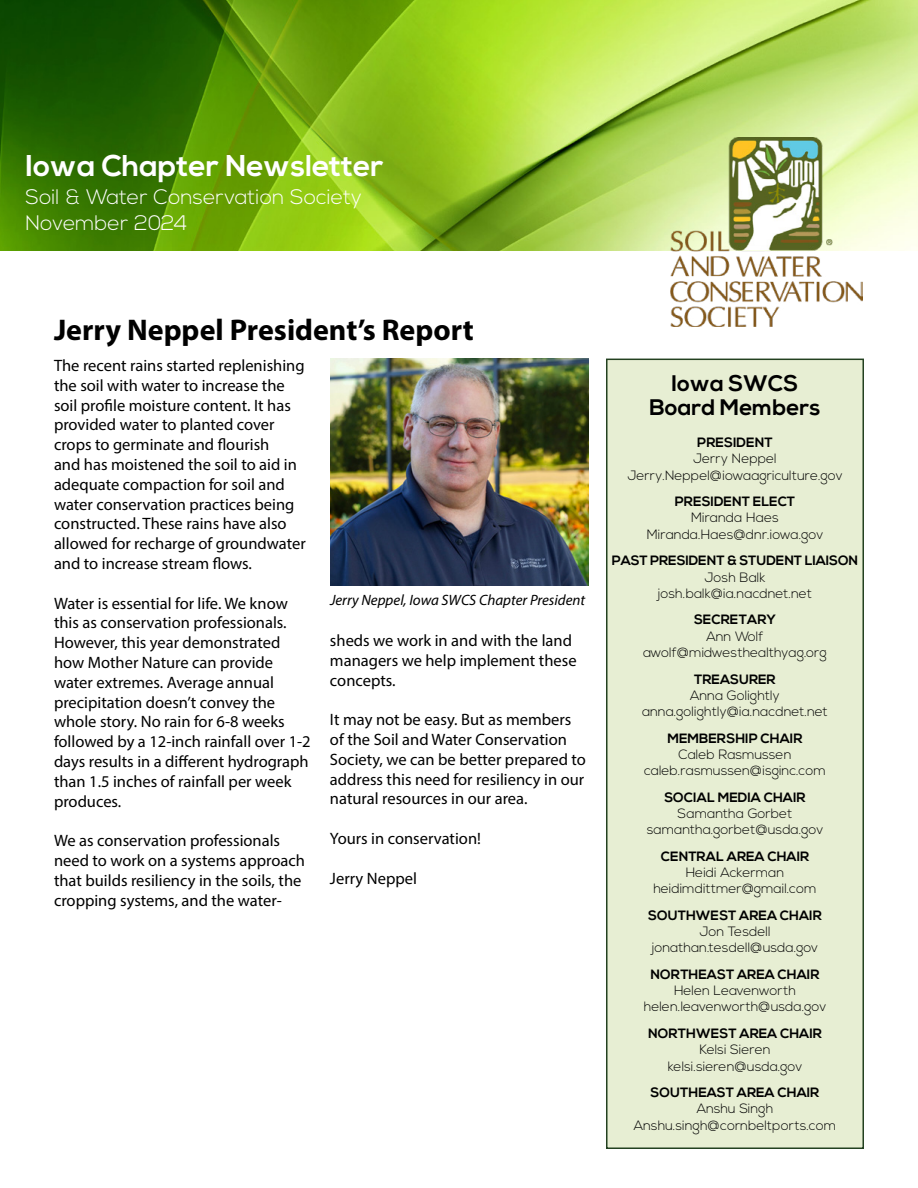
<style>
.page{position:relative;width:918px;height:1188px;background:#fff}
.page>*{position:absolute;margin:0;border:0;box-sizing:border-box;transform-origin:0 0}
.t1{font:700 30px "Myriad Pro";color:#000}
.t2{font:700 30px "Nexa";color:#fff}
.t3{font:700 22.5px/24px "Nexa";color:#000;text-align:center}
.t4{font:300 21px/25.2px "Nexa";color:#fff}
.t5{font:16.5px/19.8px "Myriad Pro";color:#000}
.t6{font:italic 15px "Myriad Pro";color:#000}
.t7{font:300 13.5px/16.2px "Nexa";color:#000;text-align:center}
.t8{font:700 13.5px "Nexa";color:#000}
</style>
<div class="page">
<img style="left:0;top:0;width:918px;height:251px">
<img style="left:671px;top:137px;width:191px;height:190px">
<div style="left:606px;top:359px;width:258px;height:790px;background:#e7eed3;border:2px solid #234120"></div>
<img style="left:330px;top:359px;width:258px;height:226px">
<h1 class="t2" style="left:26px;top:148px;width:360px">Iowa Chapter Newsletter</h1>
<p class="t4" style="left:26px;top:186px;width:338px">Soil &amp; Water Conservation Society<br>November 2024</p>
<h1 class="t1" style="left:54px;top:310px;width:421px">Jerry Neppel President’s Report</h1>
<p class="t5" style="left:54px;top:355px;width:253px">The recent rains started replenishing the soil with water to increase the soil profile moisture content. It has provided water to planted cover crops to germinate and flourish<br>and has moistened the soil to aid in adequate compaction for soil and water conservation practices being constructed. These rains have also allowed for recharge of groundwater and to increase stream flows.</p>
<p class="t5" style="left:54px;top:593px;width:258px">Water is essential for life. We know this as conservation professionals.<br>However, this year demonstrated how Mother Nature can provide water extremes. Average annual precipitation doesn’t convey the whole story. No rain for 6-8 weeks followed by a 12-inch rainfall over 1-2 days results in a different hydrograph than 1.5 inches of rainfall per week produces.</p>
<p class="t5" style="left:54px;top:830px;width:252px">We as conservation professionals need to work on a systems approach that builds resiliency in the soils, the cropping systems, and the water-</p>
<p class="t6" style="left:330px;top:591px;width:257px">Jerry Neppel, Iowa SWCS Chapter President</p>
<p class="t5" style="left:330px;top:630px;width:248px">sheds we work in and with the land managers we help implement these concepts.</p>
<p class="t5" style="left:330px;top:710px;width:257px">It may not be easy. But as members of the Soil and Water Conservation Society, we can be better prepared to address this need for resiliency in our natural resources in our area.</p>
<p class="t5" style="left:330px;top:828px;width:152px">Yours in conservation!</p>
<p class="t5" style="left:330px;top:868px;width:88px">Jerry Neppel</p>
<h2 class="t3" style="left:650px;top:372px;width:172px">Iowa SWCS<br>Board Members</h2>
<p class="t8" style="left:697px;top:435px;width:77px">PRESIDENT</p>
<p class="t7" style="left:627px;top:451px;width:217px">Jerry Neppel<br>Jerry.Neppel@iowaagriculture.gov</p>
<p class="t8" style="left:675px;top:494px;width:122px">PRESIDENT ELECT</p>
<p class="t7" style="left:647px;top:510px;width:178px">Miranda Haes<br>Miranda.Haes@dnr.iowa.gov</p>
<p class="t8" style="left:612px;top:553px;width:248px">PAST PRESIDENT &amp; STUDENT LIAISON</p>
<p class="t7" style="left:658px;top:569px;width:156px">Josh Balk josh.balk@ia.nacdnet.net</p>
<p class="t8" style="left:694px;top:612px;width:83px">SECRETARY</p>
<p class="t7" style="left:643px;top:629px;width:185px">Ann Wolf awolf@midwesthealthyag.org</p>
<p class="t8" style="left:694px;top:671px;width:83px">TREASURER</p>
<p class="t7" style="left:642px;top:688px;width:187px">Anna Golightly anna.golightly@ia.nacdnet.net</p>
<p class="t8" style="left:667px;top:730px;width:136px">MEMBERSHIP CHAIR</p>
<p class="t7" style="left:644px;top:747px;width:183px">Caleb Rasmussen caleb.rasmussen@isginc.com</p>
<p class="t8" style="left:664px;top:789px;width:143px">SOCIAL MEDIA CHAIR</p>
<p class="t7" style="left:647px;top:806px;width:178px">Samantha Gorbet samantha.gorbet@usda.gov</p>
<p class="t8" style="left:661px;top:848px;width:150px">CENTRAL AREA CHAIR</p>
<p class="t7" style="left:653px;top:865px;width:165px">Heidi Ackerman heidimdittmer@gmail.com</p>
<p class="t8" style="left:648px;top:908px;width:175px">SOUTHWEST AREA CHAIR</p>
<p class="t7" style="left:652px;top:924px;width:168px">Jon Tesdell jonathan.tesdell@usda.gov</p>
<p class="t8" style="left:650px;top:967px;width:171px">NORTHEAST AREA CHAIR</p>
<p class="t7" style="left:644px;top:983px;width:184px">Helen Leavenworth helen.leavenworth@usda.gov</p>
<p class="t8" style="left:648px;top:1026px;width:175px">NORTHWEST AREA CHAIR</p>
<p class="t7" style="left:668px;top:1042px;width:136px">Kelsi Sieren kelsi.sieren@usda.gov</p>
<p class="t8" style="left:651px;top:1085px;width:170px">SOUTHEAST AREA CHAIR</p>
<p class="t7" style="left:634px;top:1101px;width:204px">Anshu Singh<br>Anshu.singh@cornbeltports.com</p>
</div>
